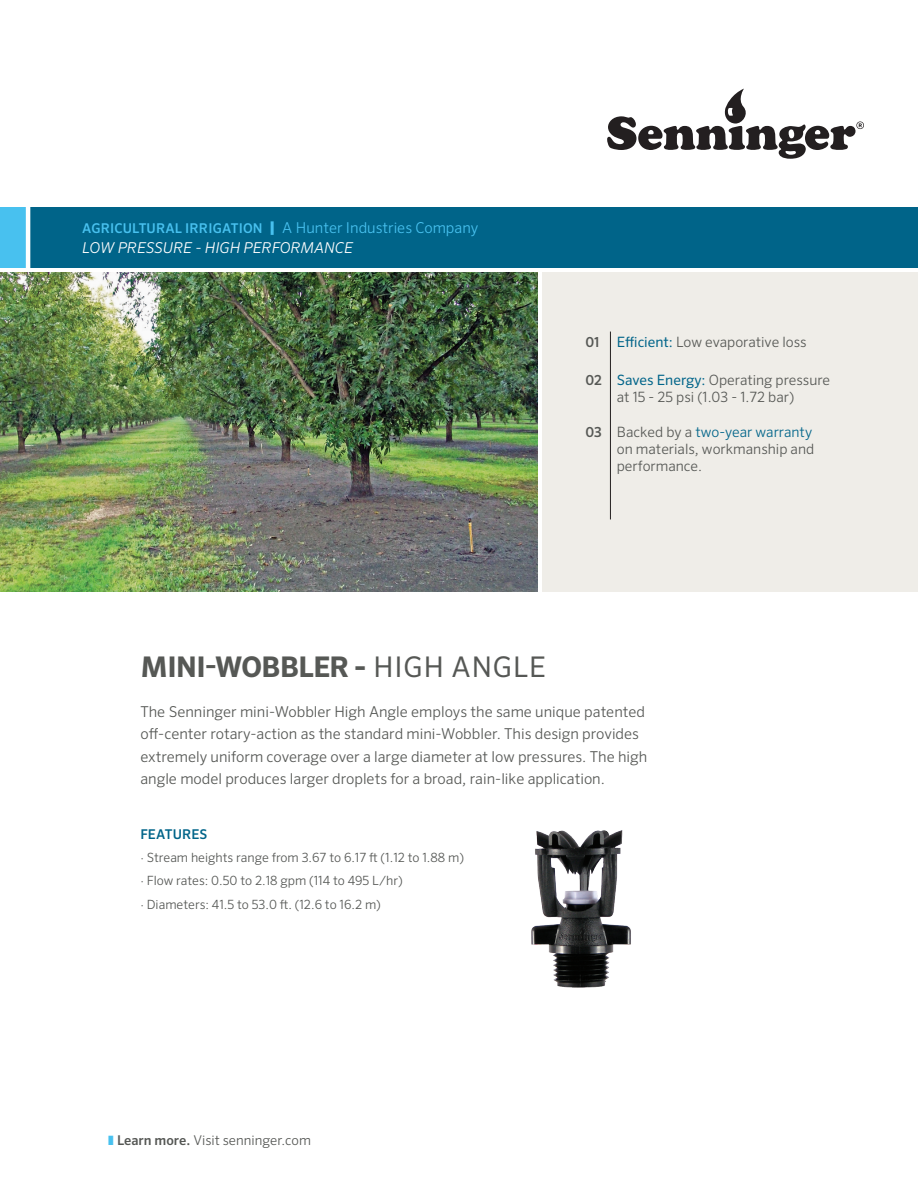
<style>
.page{position:relative;width:918px;height:1188px;background:#fff}
.page>*{position:absolute;margin:0;border:0;box-sizing:border-box;transform-origin:0 0}
.t1{font:700 28.5px "Sero Pro";letter-spacing:-.02em;color:#565855}
.t2{font:300 15px/22.5px "Sero Pro";color:#565855}
.t3{font:300 15px "Sero Pro";color:#48c1ef}
.t4{font:italic 300 15px "Sero Pro";color:#fff}
.t5{font:300 14.25px "Sero Pro";color:#565855}
.t6{font:300 14.25px "Sero Pro";color:#006489}
.t7{font:300 13.5px "Sero Pro";color:#565855}
.t8{font:500 13.5px "Sero Pro";letter-spacing:.01em;color:#006489}
.t9{font:300 12.75px "Sero Pro";color:#565855}
.s1{font-weight:500;font-size:13.5px}
.s2{font-weight:900}
.s3{font-weight:500;font-size:13.8px}
.s4{font-weight:400;color:#006489}
.s5{font-weight:500;font-size:13.8px;color:#565855}
.s6{color:#565855}
.s7{font-weight:400}
.s8{color:#48c1ef}
.s9{font-weight:500}
</style>
<div class="page">
<div style="left:542px;top:272px;width:376px;height:320px;background:#efede8"></div>
<div style="left:0;top:207px;width:918px;height:61px;background:#006489"></div>
<div style="left:0;top:207px;width:28px;height:61px;background:#48c1ef"></div>
<svg style="left:607px;top:89px;width:257px;height:70px"></svg>
<hr style="left:26px;top:205px;width:4px;height:65px;background:#fff">
<hr style="left:610px;top:332px;width:1px;height:187px;background:#231f20">
<img style="left:0;top:272px;width:538px;height:320px">
<img style="left:531px;top:830px;width:100px;height:158px">
<p class="t3" style="left:82px;top:219px;width:398px"><span class="s1">AGRICULTURAL IRRIGATION</span> <span class="s2">|</span> A Hunter Industries Company</p>
<p class="t4" style="left:82px;top:239px;width:272px">LOW PRESSURE - HIGH PERFORMANCE</p>
<p class="t5" style="left:585px;top:334px;width:223px"><span class="s3">01</span> <span class="s4">Efficient:</span> Low evaporative loss</p>
<p class="t5" style="left:585px;top:372px;width:246px"><span class="s3">02</span> <span class="s4">Saves Energy:</span> Operating pressure</p>
<p class="t5" style="left:617px;top:389px;width:179px">at 15 - 25 psi (1.03 - 1.72 bar)</p>
<p class="t6" style="left:585px;top:423px;width:228px"><span class="s5">03</span> <span class="s6">Backed by a</span> two-year warranty</p>
<p class="t5" style="left:617px;top:440px;width:199px">on materials, workmanship and</p>
<p class="t5" style="left:617px;top:457px;width:87px">performance.</p>
<p class="t1" style="left:141px;top:649px;width:407px">MINI-WOBBLER <span class="s2">-</span> <span class="s7">HIGH ANGLE</span></p>
<p class="t2" style="left:140px;top:700px;width:508px">The Senninger mini-Wobbler High Angle employs the same unique patented off-center rotary-action as the standard mini-Wobbler. This design provides extremely uniform coverage over a large diameter at low pressures. The high angle model produces larger droplets for a broad, rain-like application.</p>
<p class="t8" style="left:140px;top:826px;width:69px">FEATURES</p>
<p class="t9" style="left:140px;top:850px;width:325px">· Stream heights range from 3.67 to 6.17 ft (1.12 to 1.88 m)</p>
<p class="t9" style="left:140px;top:873px;width:264px">· Flow rates: 0.50 to 2.18 gpm (114 to 495 L/hr)</p>
<p class="t9" style="left:140px;top:897px;width:242px">· Diameters: 41.5 to 53.0 ft. (12.6 to 16.2 m)</p>
<p class="t7" style="left:108px;top:1132px;width:205px"><span class="s8">❚</span> <span class="s9">Learn more.</span> Visit senninger.com</p>
</div>
